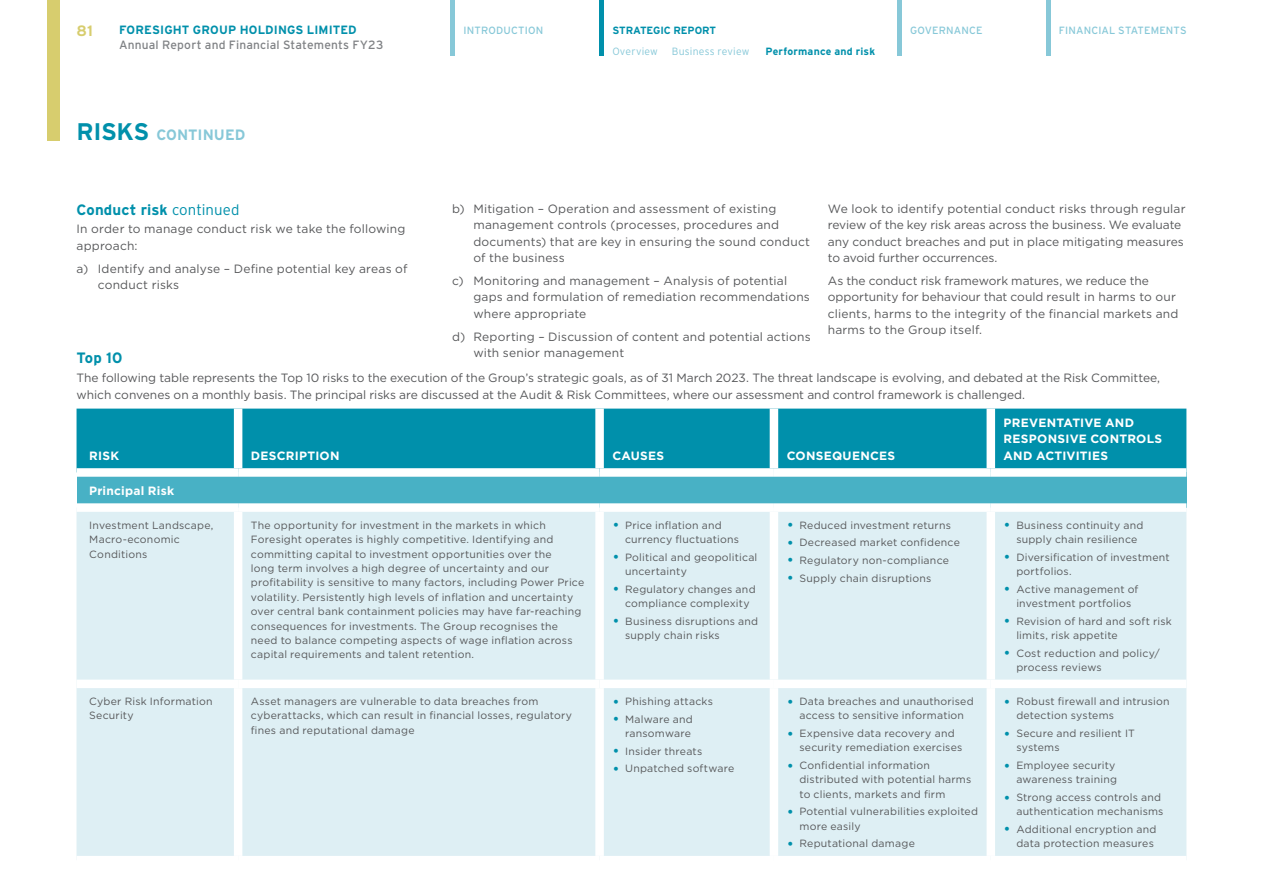
<style>
.page{position:relative;width:1263px;height:893px;background:#fff}
.page>*{position:absolute;margin:0;border:0;box-sizing:border-box;transform-origin:0 0}
.t1{font:700 15px "Interstate";letter-spacing:.01em;color:#0090ab}
.t2{font:700 15px "Interstate";color:#87c8d8}
.t3{font:700 15px "Interstate";color:#d7cd6e}
.t4{font:12px/16.5px "Gotham";letter-spacing:.005em;color:#57585a}
.t5{font:700 12px/16.5px "Gotham";letter-spacing:.02em;color:#fff}
.t6{font:12px "Interstate";letter-spacing:.015em;color:#808285}
.t7{font:700 12px "Interstate";letter-spacing:.01em;color:#0090ab}
.t8{font:10.5px/14.4px "Gotham";letter-spacing:.02em;color:#57585a}
.t9{font:10.5px "Interstate";letter-spacing:.015em;color:#87c8d8}
.t10{font:300 10.5px "Interstate";letter-spacing:.015em;color:#87c8d8}
.t11{font:700 10.5px "Interstate";letter-spacing:.01em;color:#0090ab}
.t12{font:700 10.5px "Interstate";letter-spacing:-.01em;color:#0090ab}
.s1{font-size:24px;color:#0090ab}
.s2{font-weight:300}
.s3{font-size:15px;color:#0090ab}
</style>
<div class="page">
<div style="left:47px;top:0;width:13px;height:140px;background:#d7cd6e"></div>
<div style="left:77px;top:409px;width:1109px;height:59px;background:#0090ab"></div>
<div style="left:77px;top:472px;width:1109px;height:36px;background:#48b1c5"></div>
<div style="left:77px;top:512px;width:1109px;height:344px;background:#deeff4"></div>
<div style="left:234px;top:409px;width:8px;height:59px;background:#fff"></div>
<div style="left:595px;top:409px;width:9px;height:59px;background:#fff"></div>
<div style="left:770px;top:409px;width:8px;height:59px;background:#fff"></div>
<div style="left:986px;top:409px;width:9px;height:59px;background:#fff"></div>
<div style="left:77px;top:468px;width:161px;height:9px;background:#fff"></div>
<div style="left:238px;top:468px;width:362px;height:9px;background:#fff"></div>
<div style="left:600px;top:468px;width:174px;height:9px;background:#fff"></div>
<div style="left:774px;top:468px;width:217px;height:9px;background:#fff"></div>
<div style="left:991px;top:468px;width:195px;height:9px;background:#fff"></div>
<div style="left:77px;top:503px;width:161px;height:9px;background:#fff"></div>
<div style="left:238px;top:503px;width:362px;height:9px;background:#fff"></div>
<div style="left:234px;top:512px;width:8px;height:168px;background:#fff"></div>
<div style="left:600px;top:503px;width:174px;height:9px;background:#fff"></div>
<div style="left:595px;top:512px;width:9px;height:168px;background:#fff"></div>
<div style="left:774px;top:503px;width:217px;height:9px;background:#fff"></div>
<div style="left:770px;top:512px;width:8px;height:168px;background:#fff"></div>
<div style="left:991px;top:503px;width:195px;height:9px;background:#fff"></div>
<div style="left:986px;top:512px;width:9px;height:168px;background:#fff"></div>
<div style="left:77px;top:680px;width:161px;height:8px;background:#fff"></div>
<div style="left:238px;top:680px;width:362px;height:8px;background:#fff"></div>
<div style="left:234px;top:688px;width:8px;height:168px;background:#fff"></div>
<div style="left:600px;top:680px;width:174px;height:8px;background:#fff"></div>
<div style="left:595px;top:688px;width:9px;height:168px;background:#fff"></div>
<div style="left:774px;top:680px;width:217px;height:8px;background:#fff"></div>
<div style="left:770px;top:688px;width:8px;height:168px;background:#fff"></div>
<div style="left:991px;top:680px;width:195px;height:8px;background:#fff"></div>
<div style="left:986px;top:688px;width:9px;height:168px;background:#fff"></div>
<hr style="left:600px;top:0;width:4px;height:55px;background:#0090ab">
<hr style="left:451px;top:0;width:4px;height:55px;background:#87c8d8">
<hr style="left:897px;top:0;width:4px;height:55px;background:#87c8d8">
<hr style="left:1046px;top:0;width:4px;height:55px;background:#87c8d8">
<h1 class="t3" style="left:77px;top:22px;width:18px">81</h1>
<p class="t7" style="left:119px;top:23px;width:239px">FORESIGHT GROUP HOLDINGS LIMITED</p>
<p class="t6" style="left:119px;top:38px;width:266px">Annual Report and Financial Statements FY23</p>
<h1 class="t2" style="left:77px;top:127px;width:170px"><span class="s1">RISKS</span> CONTINUED</h1>
<p class="t9" style="left:463px;top:24px;width:81px">INTRODUCTION</p>
<p class="t12" style="left:612px;top:24px;width:105px">STRATEGIC REPORT</p>
<p class="t9" style="left:910px;top:24px;width:74px">GOVERNANCE</p>
<p class="t9" style="left:1059px;top:24px;width:129px">FINANCIAL STATEMENTS</p>
<p class="t10" style="left:612px;top:46px;width:47px">Overview</p>
<p class="t10" style="left:672px;top:46px;width:79px">Business review</p>
<p class="t11" style="left:765px;top:46px;width:111px">Performance and risk</p>
<h1 class="t1" style="left:77px;top:201px;width:164px">Conduct risk <span class="s2">continued</span></h1>
<p class="t4" style="left:77px;top:220px;width:330px">In order to manage conduct risk we take the following approach:</p>
<p class="t4" style="left:98px;top:260px;width:311px;text-indent:-21px">a) Identify and analyse – Define potential key areas of conduct risks</p>
<p class="t4" style="left:473px;top:200px;width:338px;text-indent:-21px">b) Mitigation – Operation and assessment of existing management controls (processes, procedures and documents) that are key in ensuring the sound conduct of the business</p>
<p class="t4" style="left:473px;top:272px;width:338px;text-indent:-21px">c) Monitoring and management – Analysis of potential gaps and formulation of remediation recommendations where appropriate</p>
<p class="t4" style="left:473px;top:328px;width:339px;text-indent:-21px">d) Reporting – Discussion of content and potential actions with senior management</p>
<p class="t4" style="left:828px;top:200px;width:359px">We look to identify potential conduct risks through regular review of the key risk areas across the business. We evaluate any conduct breaches and put in place mitigating measures to avoid further occurrences.</p>
<p class="t4" style="left:828px;top:272px;width:352px">As the conduct risk framework matures, we reduce the opportunity for behaviour that could result in harms to our clients, harms to the integrity of the financial markets and harms to the Group itself.</p>
<h1 class="t1" style="left:77px;top:350px;width:47px">Top 10</h1>
<p class="t4" style="left:77px;top:369px;width:1085px">The following table represents the Top 10 risks to the execution of the Group’s strategic goals, as of 31 March 2023. The threat landscape is evolving, and debated at the Risk Committee, which convenes on a monthly basis. The principal risks are discussed at the Audit &amp; Risk Committees, where our assessment and control framework is challenged.</p>
<p class="t5" style="left:89px;top:447px;width:31px">RISK</p>
<p class="t5" style="left:251px;top:447px;width:90px">DESCRIPTION</p>
<p class="t5" style="left:612px;top:447px;width:53px">CAUSES</p>
<p class="t5" style="left:787px;top:447px;width:110px">CONSEQUENCES</p>
<p class="t5" style="left:89px;top:482px;width:86px">Principal Risk</p>
<p class="t8" style="left:89px;top:518px;width:126px">Investment Landscape,<br>Macro-economic<br>Conditions</p>
<p class="t8" style="left:251px;top:518px;width:335px">The opportunity for investment in the markets in which Foresight operates is highly competitive. Identifying and committing capital to investment opportunities over the<br>long term involves a high degree of uncertainty and our profitability is sensitive to many factors, including Power Price volatility. Persistently high levels of inflation and uncertainty over central bank containment policies may have far-reaching consequences for investments. The Group recognises the need to balance competing aspects of wage inflation across capital requirements and talent retention.</p>
<p class="t8" style="left:625px;top:518px;width:115px;text-indent:-13px"><span class="s3">•</span> Price inflation and currency fluctuations</p>
<p class="t8" style="left:625px;top:550px;width:134px;text-indent:-13px"><span class="s3">•</span> Political and geopolitical uncertainty</p>
<p class="t8" style="left:625px;top:582px;width:132px;text-indent:-13px"><span class="s3">•</span> Regulatory changes and compliance complexity</p>
<p class="t8" style="left:625px;top:614px;width:135px;text-indent:-13px"><span class="s3">•</span> Business disruptions and supply chain risks</p>
<p class="t8" style="left:89px;top:694px;width:125px">Cyber Risk Information<br>Security</p>
<p class="t8" style="left:251px;top:694px;width:323px">Asset managers are vulnerable to data breaches from cyberattacks, which can result in financial losses, regulatory fines and reputational damage</p>
<p class="t8" style="left:612px;top:694px;width:102px"><span class="s3">•</span> Phishing attacks</p>
<p class="t8" style="left:612px;top:711px;width:82px;text-align:right"><span class="s3">•</span> Malware and ransomware</p>
<p class="t8" style="left:612px;top:743px;width:92px"><span class="s3">•</span> Insider threats</p>
<p class="t8" style="left:612px;top:761px;width:124px"><span class="s3">•</span> Unpatched software</p>
<p class="t8" style="left:787px;top:518px;width:166px"><span class="s3">•</span> Reduced investment returns</p>
<p class="t8" style="left:787px;top:535px;width:175px"><span class="s3">•</span> Decreased market confidence</p>
<p class="t8" style="left:787px;top:553px;width:164px"><span class="s3">•</span> Regulatory non-compliance</p>
<p class="t8" style="left:787px;top:570px;width:146px"><span class="s3">•</span> Supply chain disruptions</p>
<p class="t8" style="left:787px;top:694px;width:188px;text-align:center"><span class="s3">•</span> Data breaches and unauthorised access to sensitive information</p>
<p class="t8" style="left:799px;top:726px;width:164px;text-indent:-13px"><span class="s3">•</span> Expensive data recovery and security remediation exercises</p>
<p class="t8" style="left:799px;top:758px;width:173px;text-indent:-13px"><span class="s3">•</span> Confidential information distributed with potential harms to clients, markets and firm</p>
<p class="t8" style="left:799px;top:804px;width:180px;text-indent:-13px"><span class="s3">•</span> Potential vulnerabilities exploited more easily</p>
<p class="t8" style="left:787px;top:836px;width:130px"><span class="s3">•</span> Reputational damage</p>
<p class="t5" style="left:1003px;top:414px;width:160px">PREVENTATIVE AND<br>RESPONSIVE CONTROLS<br>AND ACTIVITIES</p>
<p class="t8" style="left:1016px;top:518px;width:129px;text-indent:-13px"><span class="s3">•</span> Business continuity and supply chain resilience</p>
<p class="t8" style="left:1016px;top:550px;width:155px;text-indent:-13px"><span class="s3">•</span> Diversification of investment portfolios.</p>
<p class="t8" style="left:1003px;top:582px;width:136px;text-align:center"><span class="s3">•</span> Active management of investment portfolios</p>
<p class="t8" style="left:1016px;top:614px;width:157px;text-indent:-13px"><span class="s3">•</span> Revision of hard and soft risk limits, risk appetite</p>
<p class="t8" style="left:1016px;top:646px;width:145px;text-indent:-13px"><span class="s3">•</span> Cost reduction and policy/ process reviews</p>
<p class="t8" style="left:1016px;top:694px;width:155px;text-indent:-13px"><span class="s3">•</span> Robust firewall and intrusion detection systems</p>
<p class="t8" style="left:1016px;top:726px;width:120px;text-indent:-13px"><span class="s3">•</span> Secure and resilient IT systems</p>
<p class="t8" style="left:1003px;top:758px;width:115px;text-align:right"><span class="s3">•</span> Employee security awareness training</p>
<p class="t8" style="left:1003px;top:790px;width:161px;text-align:right"><span class="s3">•</span> Strong access controls and authentication mechanisms</p>
<p class="t8" style="left:1003px;top:822px;width:155px;text-align:right"><span class="s3">•</span> Additional encryption and data protection measures</p>
</div>
